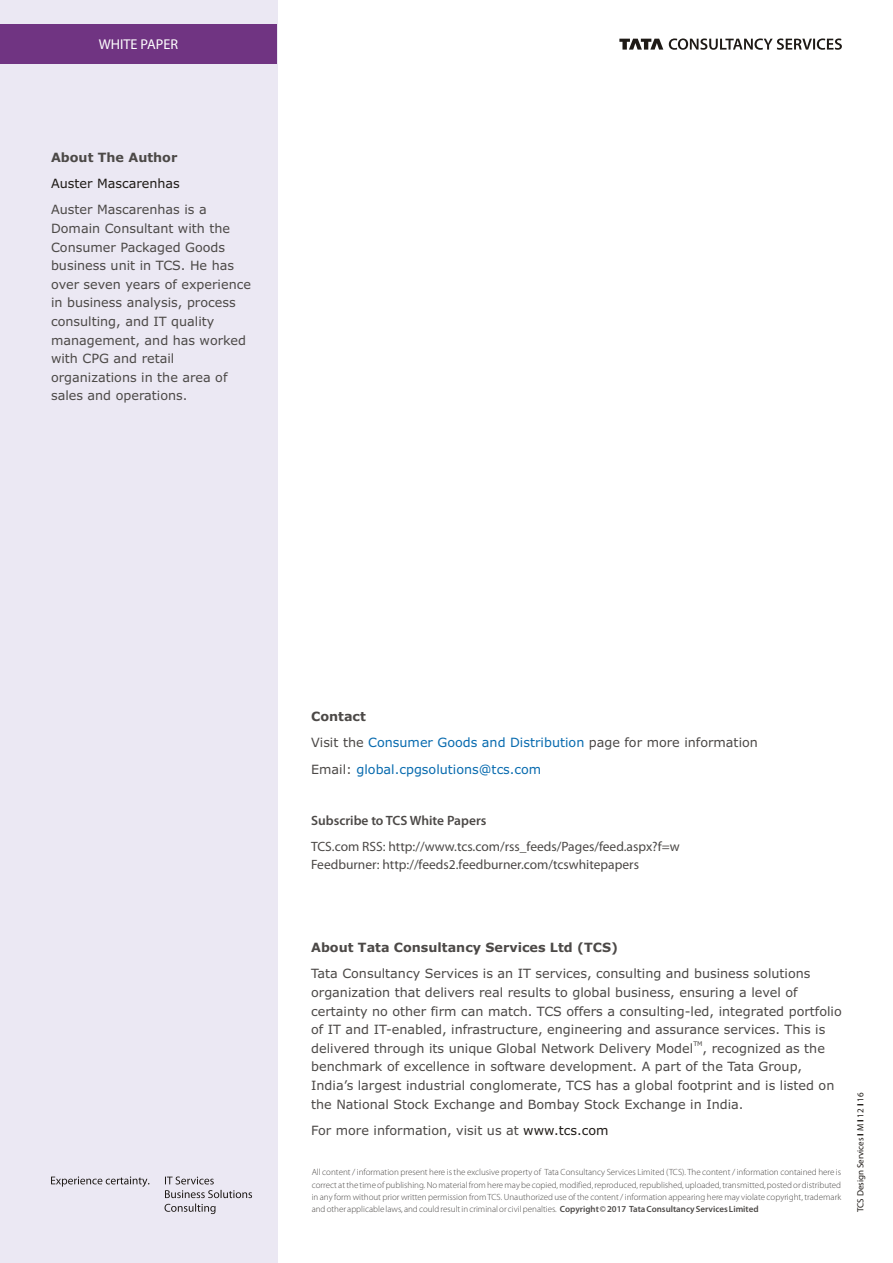
<style>
.page{position:relative;width:893px;height:1263px;background:#fff}
.page>*{position:absolute;margin:0;border:0;box-sizing:border-box;transform-origin:0 0}
.t1{font:14.25px "Myriad Pro";color:#fefefe}
.t2{font:13.5px/18.3px "Myriad Pro";color:#4c4947}
.t3{font:600 13.5px "Myriad Pro";color:#4c4947}
.t4{font:12.75px/18.6px "Verdana";color:#4c4947}
.t5{font:12.75px/26.4px "Verdana";color:#086baf}
.t6{font:700 12.75px "Verdana";color:#4c4947}
.t7{font:12.75px "Verdana";color:#1e1a16}
.t8{font:300 9px/12.3px "Myriad Pro";color:#4c4947;text-align:justify}
.t9{font:9px "Myriad Pro";color:#1e1a16}
.t10{font:6.3px "Verdana";color:#4c4947}
.s1{font-weight:700;color:#4c4947}
.s2{color:#4c4947}
.s3{color:#1e1a16}
.s4{font-weight:600}
.s5{font-weight:700}
</style>
<div class="page">
<div style="left:0;top:0;width:277px;height:1263px;background:#ebe8f3"></div>
<svg style="left:51px;top:1176px;width:98px;height:11px"></svg>
<svg style="left:165px;top:1176px;width:87px;height:38px"></svg>
<svg style="left:619px;top:39px;width:44px;height:11px"></svg>
<svg style="left:669px;top:38px;width:173px;height:12px"></svg>
<div style="left:0;top:24px;width:277px;height:40px;background:#703482"></div>
<p class="t1" style="left:99px;top:38px;width:81px">WHITE PAPER</p>
<p class="t6" style="left:51px;top:152px;width:128px">About The Author</p>
<p class="t7" style="left:51px;top:178px;width:130px">Auster Mascarenhas</p>
<p class="t4" style="left:51px;top:202px;width:201px">Auster Mascarenhas is a<br>Domain Consultant with the<br>Consumer Packaged Goods business unit in TCS. He has over seven years of experience in business analysis, process consulting, and IT quality management, and has worked with CPG and retail organizations in the area of sales and operations.</p>
<p class="t5" style="left:311px;top:704px;width:448px"><span class="s1">Contact<br></span><span class="s2">Visit the</span> Consumer Goods and Distribution <span class="s2">page for more information<br>Email:</span> global.cpgsolutions@tcs.com</p>
<p class="t3" style="left:311px;top:815px;width:177px">Subscribe to TCS White Papers</p>
<p class="t2" style="left:311px;top:838px;width:370px">TCS.com RSS: http://www.tcs.com/rss_feeds/Pages/feed.aspx?f=w<br>Feedburner: http://feeds2.feedburner.com/tcswhitepapers</p>
<p class="t6" style="left:311px;top:942px;width:308px">About Tata Consultancy Services Ltd (TCS)</p>
<p class="t4" style="left:311px;top:965px;width:532px">Tata Consultancy Services is an IT services, consulting and business solutions organization that delivers real results to global business, ensuring a level of certainty no other firm can match. TCS offers a consulting-led, integrated portfolio of IT and IT-enabled, infrastructure, engineering and assurance services. This is</p>
<p class="t10" style="left:693px;top:1041px;width:11px">TM</p>
<p class="t4" style="left:311px;top:1040px;width:525px">delivered through its unique Global Network Delivery Model , recognized as the benchmark of excellence in software development. A part of the Tata Group, India’s largest industrial conglomerate, TCS has a global footprint and is listed on the National Stock Exchange and Bombay Stock Exchange in India.</p>
<p class="t4" style="left:311px;top:1122px;width:299px">For more information, visit us at <span class="s3">www.tcs.com</span></p>
<p class="t8" style="left:312px;top:1167px;width:531px">All content / information present here is the exclusive property of Tata Consultancy Services Limited (TCS). The content / information contained here is correct at the time of publishing. No material from here may be copied, modified, reproduced, republished, uploaded, transmitted, posted or distributed in any form without prior written permission from TCS. Unauthorized use of the content / information appearing here may violate copyright, trademark and other applicable laws, and could result in criminal or civil penalties. <span class="s4">Copyright © 2017 Tata Consultancy Services Limited</span></p>
<p class="t9" style="left:857px;top:1212px;width:121px;rotate:-90deg">TCS Design Services <span class="s5">I</span> M <span class="s5">I</span> 12 <span class="s5">I</span> 16</p>
</div>
